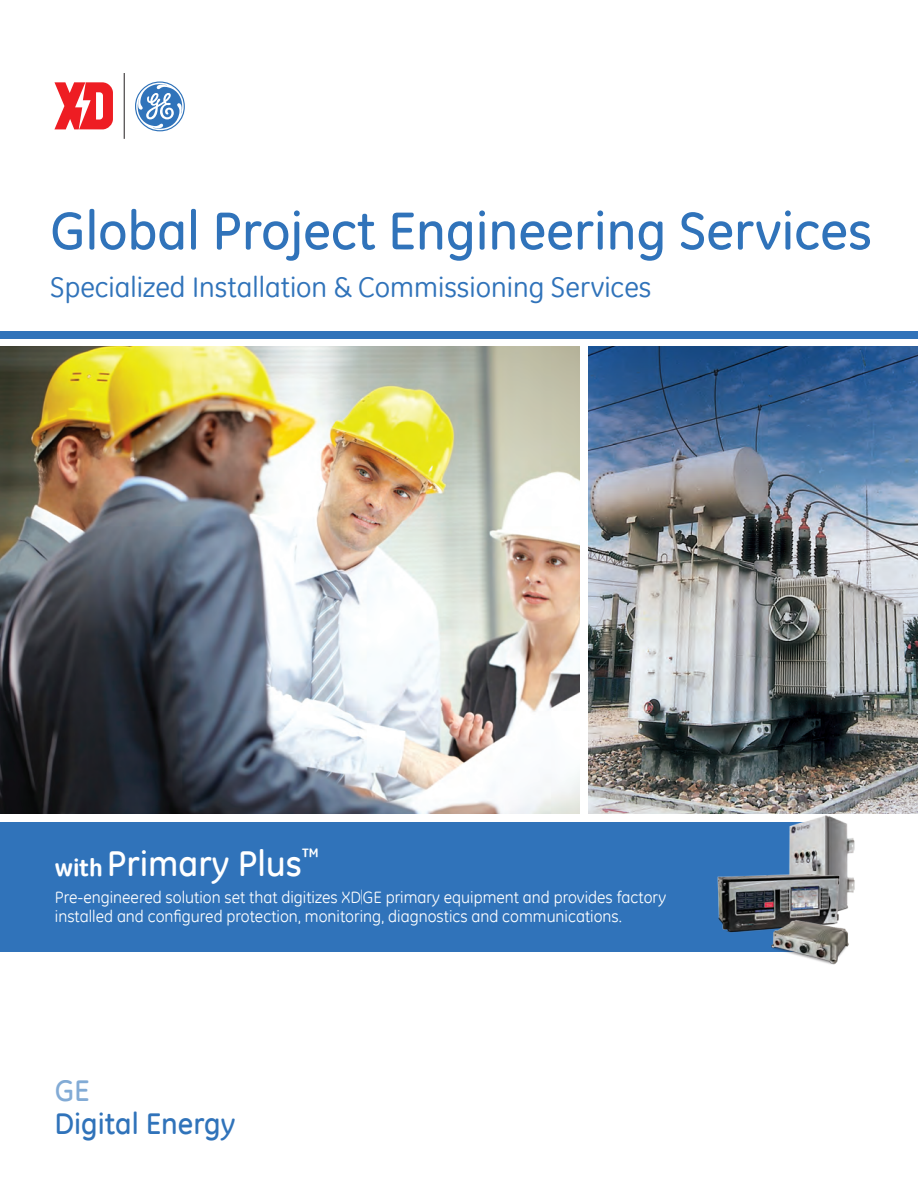
<style>
.page{position:relative;width:918px;height:1188px;background:#fff}
.page>*{position:absolute;margin:0;border:0;box-sizing:border-box;transform-origin:0 0}
.t1{font:69.15px "GE Logo Font";color:#3073ba}
.XD_CoverHead{font:500 54px "GE Inspira";color:#3073ba}
.XD_PageHead_Title_of{font:500 36px "GE Inspira";color:#fff}
.t2{font:500 30px/33.5px "GE Inspira";color:#3073ba}
.XD_CoverSub{font:28.5px "GE Inspira";color:#3073ba}
.XD_Cover_Callout_Rev{font:16.5px/19.5px "GE Inspira";color:#fff}
.XD_PageHead_Title_of-2{font:800 12.3px "GE Inspira";color:#fff}
.s1{font-weight:800;font-size:24px}
.s2{font-size:14.4px}
</style>
<div class="page">
<svg style="left:54px;top:82px;width:59px;height:47px"></svg>
<hr style="left:124px;top:73px;width:1px;height:66px;background:#231f20">
<img style="left:588px;top:529px;width:330px;height:285px">
<img style="left:0;top:346px;width:580px;height:468px">
<img style="left:588px;top:346px;width:330px;height:183px">
<div style="left:0;top:331px;width:918px;height:8px;background:#3073ba"></div>
<div style="left:0;top:822px;width:821px;height:129px;background:#3073ba"></div>
<img style="left:775px;top:808px;width:90px;height:101px">
<img style="left:717px;top:874px;width:130px;height:59px">
<img style="left:767px;top:917px;width:82px;height:48px">
<h1 class="t1" style="left:135px;top:67px;width:51px">g</h1>
<p class="XD_CoverHead" style="left:50px;top:198px;width:823px">Global Project Engineering Services</p>
<p class="XD_CoverSub" style="left:50px;top:269px;width:603px">Specialized Installation &amp; Commissioning Services</p>
<p class="XD_PageHead_Title_of" style="left:55px;top:841px;width:249px"><span class="s1">with</span> Primary Plus</p>
<p class="XD_PageHead_Title_of-2" style="left:302px;top:845px;width:18px">TM</p>
<p class="XD_Cover_Callout_Rev" style="left:55px;top:887px;width:613px">Pre-engineered solution set that digitizes XD<span class="s2">|</span>GE primary equipment and provides factory installed and configured protection, monitoring, diagnostics and communications.</p>
<h3 class="t2" style="left:54px;top:1073px;width:182px">GE<br>Digital Energy</h3>
</div>
